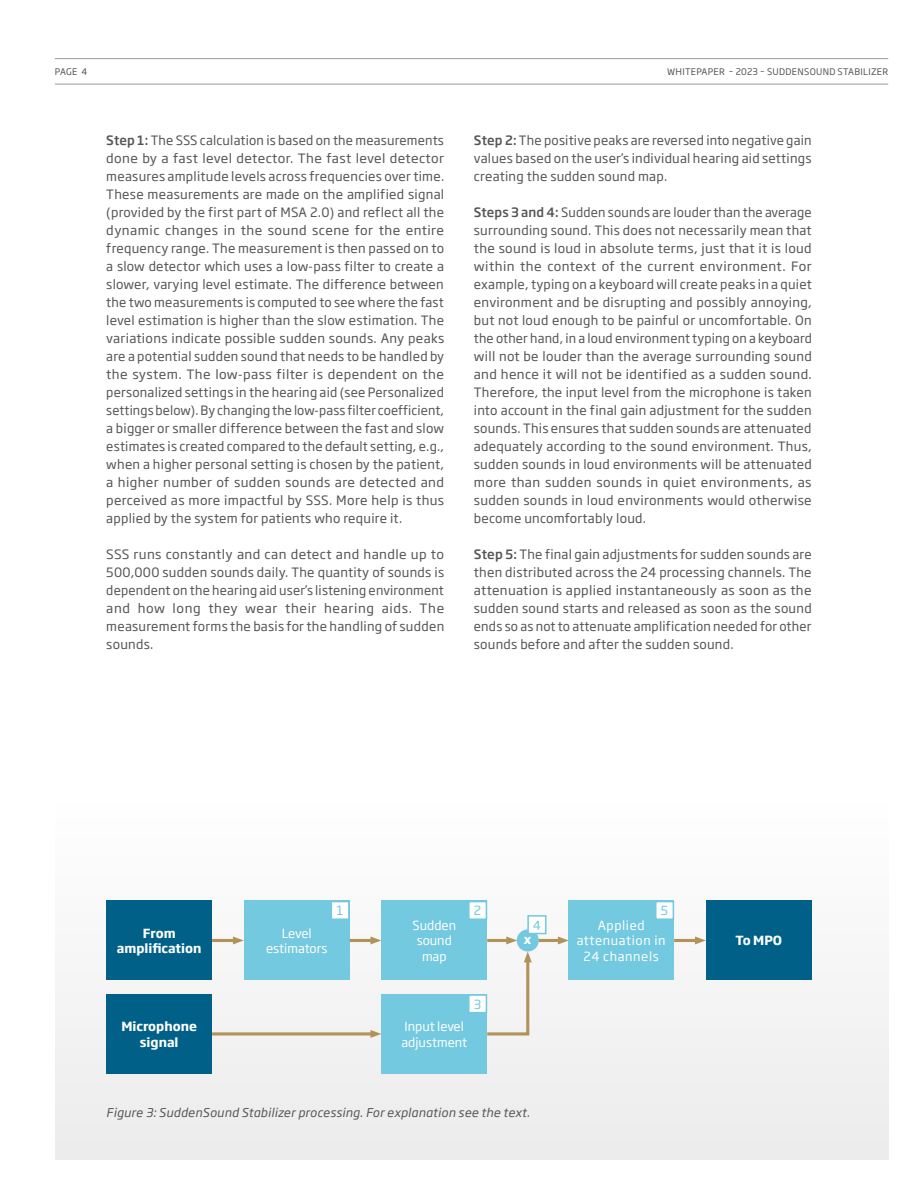
<style>
.page{position:relative;width:918px;height:1188px;background:#fff}
.page>*{position:absolute;margin:0;border:0;box-sizing:border-box;transform-origin:0 0}
.t1{font:12.75px/18px "Soho Gothic Pro";letter-spacing:.02em;color:#565655;text-align:justify}
.t2{font:12.45px/15.6px "Soho Gothic Pro";color:#fff;text-align:center}
.t3{font:700 12.45px/15.6px "Soho Gothic Pro";color:#fff;text-align:center}
.t4{font:12.45px/15.6px "Soho Gothic Pro";letter-spacing:.05em;color:#fff;text-align:center}
.t5{font:12.45px "Soho Gothic Pro";color:#73c9df}
.t6{font:italic 12px "Soho Gothic Pro";letter-spacing:.02em;color:#565655}
.t7{font:9px "Soho Gothic Pro";letter-spacing:.035em;color:#565655}
.s1{font-weight:500}
</style>
<div class="page">
<div style="left:55px;top:802px;width:833px;height:358px;background:#f4f4f4"></div>
<div style="left:106px;top:994px;width:106px;height:80px;background:#006087"></div>
<div style="left:106px;top:901px;width:106px;height:79px;background:#006087"></div>
<div style="left:706px;top:901px;width:106px;height:79px;background:#006087"></div>
<div style="left:244px;top:901px;width:106px;height:79px;background:#73c9df"></div>
<div style="left:568px;top:901px;width:106px;height:79px;background:#73c9df"></div>
<div style="left:381px;top:901px;width:106px;height:79px;background:#73c9df"></div>
<div style="left:381px;top:994px;width:106px;height:80px;background:#73c9df"></div>
<div style="left:517px;top:929px;width:22px;height:22px;background:#73c9df;border-radius:50%"></div>
<svg style="left:487px;top:951px;width:45px;height:85px"></svg>
<div style="left:469px;top:902px;width:17px;height:17px;background:#fff"></div>
<div style="left:468px;top:901px;width:19px;height:19px;border:2px solid #73c9df"></div>
<div style="left:528px;top:916px;width:18px;height:18px;background:#fff"></div>
<div style="left:527px;top:915px;width:20px;height:19px;border:2px solid #73c9df"></div>
<div style="left:469px;top:995px;width:17px;height:18px;background:#fff"></div>
<div style="left:468px;top:994px;width:19px;height:19px;border:2px solid #73c9df"></div>
<div style="left:656px;top:902px;width:17px;height:17px;background:#fff"></div>
<div style="left:655px;top:901px;width:19px;height:19px;border:2px solid #73c9df"></div>
<div style="left:331px;top:902px;width:18px;height:17px;background:#fff"></div>
<div style="left:330px;top:901px;width:20px;height:19px;border:2px solid #73c9df"></div>
<hr style="left:55px;top:84px;width:833px;height:1px;background:#9d9996">
<hr style="left:55px;top:58px;width:833px;height:1px;background:#9d9996">
<hr style="left:212px;top:939px;width:23px;height:3px;background:#b19359">
<svg style="left:233px;top:937px;width:11px;height:7px"></svg>
<hr style="left:212px;top:1032px;width:161px;height:3px;background:#b19359">
<svg style="left:370px;top:1030px;width:11px;height:8px"></svg>
<hr style="left:350px;top:939px;width:23px;height:3px;background:#b19359">
<svg style="left:370px;top:937px;width:11px;height:7px"></svg>
<hr style="left:487px;top:939px;width:22px;height:3px;background:#b19359">
<svg style="left:506px;top:937px;width:11px;height:7px"></svg>
<hr style="left:539px;top:939px;width:21px;height:3px;background:#b19359">
<svg style="left:558px;top:937px;width:11px;height:7px"></svg>
<hr style="left:674px;top:939px;width:23px;height:3px;background:#b19359">
<svg style="left:695px;top:937px;width:11px;height:7px"></svg>
<p class="t7" style="left:55px;top:65px;width:34px">PAGE 4</p>
<p class="t7" style="left:667px;top:65px;width:223px">WHITEPAPER – 2023 – SUDDENSOUND STABILIZER</p>
<p class="t1" style="left:106px;top:130px;width:339px"><span class="s1">Step 1:</span> The SSS calculation is based on the measurements done by a fast level detector. The fast level detector measures amplitude levels across frequencies over time.<br>These measurements are made on the amplified signal (provided by the first part of MSA 2.0) and reflect all the dynamic changes in the sound scene for the entire frequency range. The measurement is then passed on to a slow detector which uses a low-pass filter to create a slower, varying level estimate. The difference between the two measurements is computed to see where the fast level estimation is higher than the slow estimation. The variations indicate possible sudden sounds. Any peaks are a potential sudden sound that needs to be handled by the system. The low-pass filter is dependent on the personalized settings in the hearing aid (see Personalized settings below). By changing the low-pass filter coefficient, a bigger or smaller difference between the fast and slow estimates is created compared to the default setting, e.g., when a higher personal setting is chosen by the patient, a higher number of sudden sounds are detected and perceived as more impactful by SSS. More help is thus applied by the system for patients who require it.</p>
<p class="t1" style="left:106px;top:544px;width:339px">SSS runs constantly and can detect and handle up to 500,000 sudden sounds daily. The quantity of sounds is dependent on the hearing aid user’s listening environment and how long they wear their hearing aids. The measurement forms the basis for the handling of sudden sounds.</p>
<p class="t1" style="left:474px;top:130px;width:339px"><span class="s1">Step 2:</span> The positive peaks are reversed into negative gain values based on the user’s individual hearing aid settings creating the sudden sound map.</p>
<p class="t1" style="left:474px;top:202px;width:340px"><span class="s1">Steps 3 and 4:</span> Sudden sounds are louder than the average surrounding sound. This does not necessarily mean that the sound is loud in absolute terms, just that it is loud within the context of the current environment. For example, typing on a keyboard will create peaks in a quiet environment and be disrupting and possibly annoying, but not loud enough to be painful or uncomfortable. On the other hand, in a loud environment typing on a keyboard will not be louder than the average surrounding sound and hence it will not be identified as a sudden sound.<br>Therefore, the input level from the microphone is taken into account in the final gain adjustment for the sudden sounds. This ensures that sudden sounds are attenuated adequately according to the sound environment. Thus, sudden sounds in loud environments will be attenuated more than sudden sounds in quiet environments, as sudden sounds in loud environments would otherwise become uncomfortably loud.</p>
<p class="t1" style="left:474px;top:544px;width:339px"><span class="s1">Step 5:</span> The final gain adjustments for sudden sounds are then distributed across the 24 processing channels. The attenuation is applied instantaneously as soon as the sudden sound starts and released as soon as the sound ends so as not to attenuate amplification needed for other sounds before and after the sudden sound.</p>
<p class="t5" style="left:474px;top:901px;width:9px">2</p>
<p class="t5" style="left:337px;top:901px;width:8px">1</p>
<p class="t5" style="left:661px;top:901px;width:9px">5</p>
<p class="t3" style="left:117px;top:924px;width:86px">From amplification</p>
<p class="t2" style="left:266px;top:924px;width:63px">Level estimators</p>
<p class="t2" style="left:412px;top:917px;width:45px">Sudden sound map</p>
<p class="t3" style="left:121px;top:1018px;width:77px">Microphone signal</p>
<p class="t2" style="left:402px;top:1018px;width:67px;text-align:left">Input level adjustment</p>
<p class="t5" style="left:474px;top:994px;width:9px">3</p>
<p class="t5" style="left:533px;top:915px;width:10px">4</p>
<p class="t3" style="left:524px;top:931px;width:9px">x</p>
<p class="t6" style="left:106px;top:1103px;width:425px">Figure 3: SuddenSound Stabilizer processing. For explanation see the text.</p>
<p class="t4" style="left:577px;top:917px;width:90px">Applied attenuation in<br>24 channels</p>
<p class="t3" style="left:735px;top:932px;width:48px">To MPO</p>
</div>
